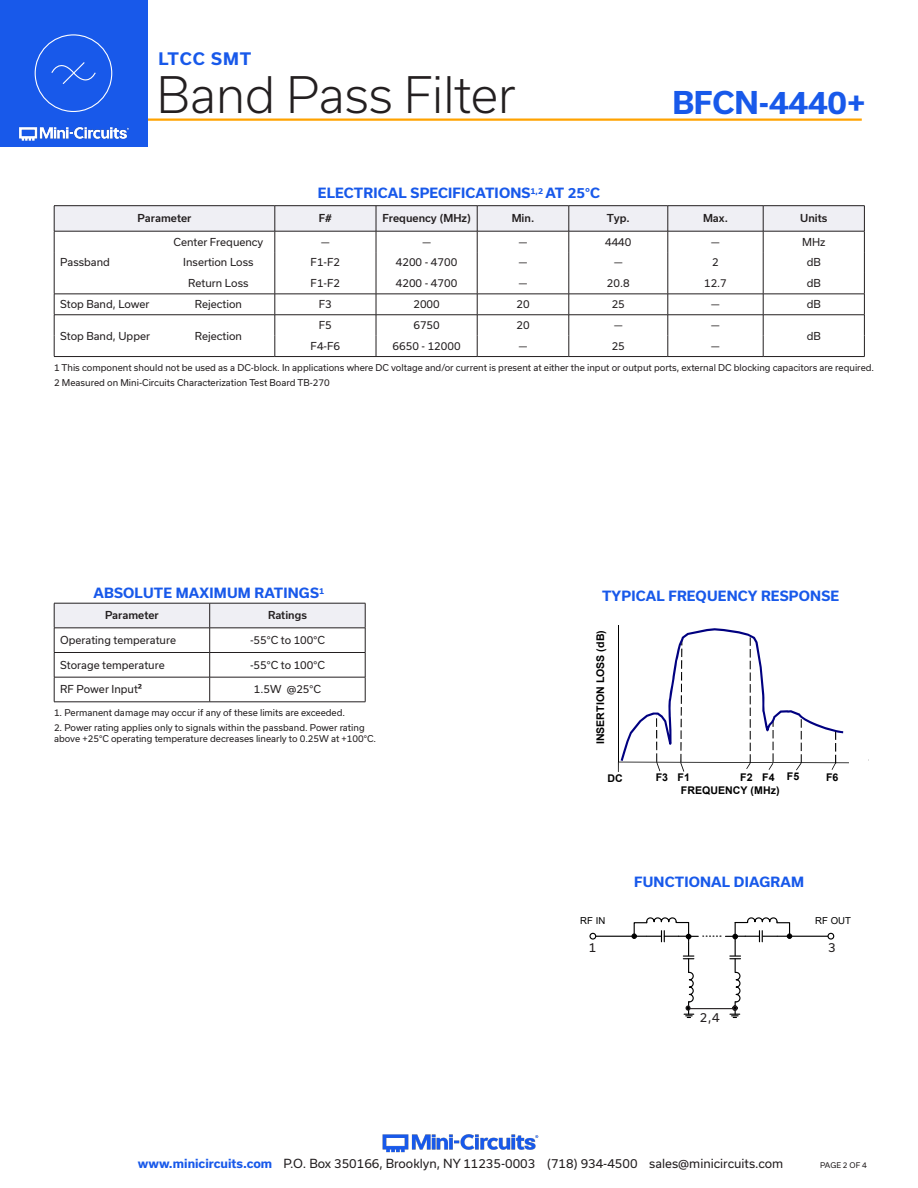
<style>
.page{position:relative;width:918px;height:1188px;background:#fff}
.page>*{position:absolute;margin:0;border:0;box-sizing:border-box;transform-origin:0 0}
.t1{font:300 48px "Usual";color:#231f20}
.t2{font:700 30px "Usual";color:#1859ea}
.t3{font:700 16.5px "Usual";letter-spacing:.06em;color:#1859ea}
.Blue_Headers{font:700 13.5px "Usual";letter-spacing:.015em;color:#1859ea}
.Eyebrow{font:12px "Usual";color:#231f20}
.t4{font:700 10.65px/13.2px "Arial";color:#000}
.Table_Body_Center{font:10.5px "Usual";color:#231f20}
.Table_Body_Left_Just{font:10.5px "Usual";color:#231f20}
.Table_Header_Center{font:500 10.5px "Usual";color:#231f20}
.t5{font:9.6px "Arial";color:#000}
.Notes{font:9px/10.8px "Usual";color:#231f20}
.t6{font:7.5px "Usual";color:#231f20}
.s1{font-weight:700}
.s2{font-weight:700;color:#1859ea}
</style>
<div class="page">
<hr style="left:129px;top:118px;width:733px;height:3px;background:#ffa300">
<div style="left:0;top:0;width:147px;height:147px;background:#1859ea"></div>
<img style="left:19px;top:126px;width:110px;height:15px">
<div style="left:35px;top:34px;width:77px;height:78px;border:1px solid #fff;border-radius:50%"></div>
<svg style="left:51px;top:62px;width:45px;height:22px"></svg>
<img style="left:382px;top:1134px;width:157px;height:19px">
<hr style="left:54px;top:205px;width:108px;height:1px;background:#231f20">
<hr style="left:162px;top:205px;width:113px;height:1px;background:#231f20">
<hr style="left:275px;top:205px;width:101px;height:1px;background:#231f20">
<hr style="left:376px;top:205px;width:101px;height:1px;background:#231f20">
<hr style="left:477px;top:205px;width:92px;height:1px;background:#231f20">
<hr style="left:569px;top:205px;width:99px;height:1px;background:#231f20">
<hr style="left:668px;top:205px;width:95px;height:1px;background:#231f20">
<hr style="left:763px;top:205px;width:102px;height:1px;background:#231f20">
<hr style="left:54px;top:356px;width:108px;height:1px;background:#231f20">
<hr style="left:275px;top:356px;width:101px;height:1px;background:#231f20">
<hr style="left:162px;top:356px;width:113px;height:1px;background:#231f20">
<hr style="left:376px;top:356px;width:101px;height:1px;background:#231f20">
<hr style="left:477px;top:356px;width:92px;height:1px;background:#231f20">
<hr style="left:569px;top:356px;width:99px;height:1px;background:#231f20">
<hr style="left:668px;top:356px;width:95px;height:1px;background:#231f20">
<hr style="left:763px;top:356px;width:102px;height:1px;background:#231f20">
<svg style="left:54px;top:206px;width:811px;height:150px"></svg>
<hr style="left:275px;top:315px;width:101px;height:1px;background:#231f20">
<hr style="left:376px;top:315px;width:101px;height:1px;background:#231f20">
<hr style="left:477px;top:315px;width:92px;height:1px;background:#231f20">
<hr style="left:569px;top:315px;width:99px;height:1px;background:#231f20">
<hr style="left:668px;top:315px;width:95px;height:1px;background:#231f20">
<hr style="left:763px;top:315px;width:102px;height:1px;background:#231f20">
<hr style="left:54px;top:702px;width:156px;height:1px;background:#231f20">
<svg style="left:54px;top:603px;width:312px;height:99px"></svg>
<hr style="left:210px;top:702px;width:155px;height:1px;background:#231f20">
<hr style="left:618px;top:625px;width:1px;height:137px;background:#000">
<svg style="left:618px;top:628px;width:231px;height:144px"></svg>
<hr style="left:596px;top:936px;width:38px;height:1px;background:#000">
<div style="left:589px;top:933px;width:7px;height:7px;border:1px solid #000;border-radius:50%"></div>
<hr style="left:790px;top:936px;width:38px;height:1px;background:#000">
<div style="left:827px;top:933px;width:7px;height:7px;border:1px solid #000;border-radius:50%"></div>
<svg style="left:632px;top:917px;width:160px;height:101px"></svg>
<h3 class="t3" style="left:158px;top:49px;width:95px">LTCC SMT</h3>
<h1 class="t1" style="left:157px;top:67px;width:360px">Band Pass Filter</h1>
<p class="Blue_Headers" style="left:318px;top:185px;width:284px">ELECTRICAL SPECIFICATIONS<sup>1,2</sup> AT 25°C</p>
<h2 class="t2" style="left:672px;top:86px;width:195px">BFCN-4440+</h2>
<p class="Table_Body_Left_Just" style="left:60px;top:256px;width:51px">Passband</p>
<p class="Table_Header_Center" style="left:137px;top:212px;width:56px">Parameter</p>
<p class="Table_Header_Center" style="left:319px;top:212px;width:15px">F#</p>
<p class="Table_Header_Center" style="left:382px;top:212px;width:90px">Frequency (MHz)</p>
<p class="Table_Header_Center" style="left:512px;top:212px;width:24px">Min.</p>
<p class="Table_Header_Center" style="left:607px;top:212px;width:25px">Typ.</p>
<p class="Table_Header_Center" style="left:703px;top:212px;width:26px">Max.</p>
<p class="Table_Header_Center" style="left:800px;top:212px;width:29px">Units</p>
<p class="Table_Body_Center" style="left:173px;top:236px;width:91px">Center Frequency</p>
<p class="Table_Body_Center" style="left:321px;top:236px;width:10px">—</p>
<p class="Table_Body_Center" style="left:422px;top:236px;width:10px">—</p>
<p class="Table_Body_Center" style="left:519px;top:236px;width:10px">—</p>
<p class="Table_Body_Center" style="left:605px;top:236px;width:28px">4440</p>
<p class="Table_Body_Center" style="left:711px;top:236px;width:10px">—</p>
<p class="Table_Body_Center" style="left:802px;top:236px;width:25px">MHz</p>
<p class="Table_Body_Center" style="left:183px;top:256px;width:72px">Insertion Loss</p>
<p class="Table_Body_Center" style="left:311px;top:256px;width:31px">F1-F2</p>
<p class="Table_Body_Center" style="left:396px;top:256px;width:63px">4200 - 4700</p>
<p class="Table_Body_Center" style="left:519px;top:256px;width:10px">—</p>
<p class="Table_Body_Center" style="left:614px;top:256px;width:10px">—</p>
<p class="Table_Body_Center" style="left:712px;top:256px;width:8px">2</p>
<p class="Table_Body_Center" style="left:807px;top:256px;width:16px">dB</p>
<p class="Table_Body_Center" style="left:188px;top:277px;width:62px">Return Loss</p>
<p class="Table_Body_Center" style="left:311px;top:277px;width:31px">F1-F2</p>
<p class="Table_Body_Center" style="left:396px;top:277px;width:63px">4200 - 4700</p>
<p class="Table_Body_Center" style="left:519px;top:277px;width:10px">—</p>
<p class="Table_Body_Center" style="left:607px;top:277px;width:24px">20.8</p>
<p class="Table_Body_Center" style="left:704px;top:277px;width:24px">12.7</p>
<p class="Table_Body_Center" style="left:807px;top:277px;width:16px">dB</p>
<p class="Table_Body_Left_Just" style="left:60px;top:298px;width:91px">Stop Band, Lower</p>
<p class="Table_Body_Center" style="left:195px;top:298px;width:49px">Rejection</p>
<p class="Table_Body_Center" style="left:319px;top:298px;width:14px">F3</p>
<p class="Table_Body_Center" style="left:413px;top:298px;width:28px">2000</p>
<p class="Table_Body_Center" style="left:516px;top:298px;width:15px">20</p>
<p class="Table_Body_Center" style="left:612px;top:298px;width:15px">25</p>
<p class="Table_Body_Center" style="left:711px;top:298px;width:10px">—</p>
<p class="Table_Body_Center" style="left:807px;top:298px;width:16px">dB</p>
<p class="Table_Body_Left_Just" style="left:60px;top:330px;width:91px">Stop Band, Upper</p>
<p class="Table_Body_Center" style="left:195px;top:330px;width:49px">Rejection</p>
<p class="Table_Body_Center" style="left:319px;top:319px;width:14px">F5</p>
<p class="Table_Body_Center" style="left:413px;top:319px;width:28px">6750</p>
<p class="Table_Body_Center" style="left:516px;top:319px;width:15px">20</p>
<p class="Table_Body_Center" style="left:614px;top:319px;width:10px">—</p>
<p class="Table_Body_Center" style="left:711px;top:319px;width:10px">—</p>
<p class="Table_Body_Center" style="left:807px;top:330px;width:16px">dB</p>
<p class="Table_Body_Center" style="left:311px;top:340px;width:31px">F4-F6</p>
<p class="Table_Body_Center" style="left:393px;top:340px;width:70px">6650 - 12000</p>
<p class="Table_Body_Center" style="left:519px;top:340px;width:10px">—</p>
<p class="Table_Body_Center" style="left:612px;top:340px;width:15px">25</p>
<p class="Table_Body_Center" style="left:711px;top:340px;width:10px">—</p>
<p class="Notes" style="left:54px;top:362px;width:822px">1 This component should not be used as a DC-block. In applications where DC voltage and/or current is present at either the input or output ports, external DC blocking capacitors are required.</p>
<p class="Notes" style="left:54px;top:377px;width:277px">2 Measured on Mini-Circuits Characterization Test Board TB-270</p>
<p class="Blue_Headers" style="left:94px;top:586px;width:232px">ABSOLUTE MAXIMUM RATINGS<sup>1</sup></p>
<p class="Blue_Headers" style="left:602px;top:589px;width:239px">TYPICAL FREQUENCY RESPONSE</p>
<p class="Table_Header_Center" style="left:105px;top:609px;width:55px">Parameter</p>
<p class="Table_Header_Center" style="left:268px;top:609px;width:40px">Ratings</p>
<p class="Table_Body_Left_Just" style="left:60px;top:634px;width:117px">Operating temperature</p>
<p class="Table_Body_Center" style="left:250px;top:634px;width:76px">-55°C to 100°C</p>
<p class="Table_Body_Left_Just" style="left:60px;top:659px;width:106px">Storage temperature</p>
<p class="Table_Body_Center" style="left:250px;top:659px;width:76px">-55°C to 100°C</p>
<p class="Table_Body_Left_Just" style="left:60px;top:683px;width:84px">RF Power Input<span class="s1">²</span></p>
<p class="Table_Body_Center" style="left:254px;top:683px;width:69px">1.5W @25°C</p>
<p class="Notes" style="left:54px;top:707px;width:293px">1. Permanent damage may occur if any of these limits are exceeded.</p>
<p class="Notes" style="left:54px;top:722px;width:324px">2. Power rating applies only to signals within the passband. Power rating above +25°C operating temperature decreases linearly to 0.25W at +100°C.</p>
<p class="t4" style="left:594px;top:744px;width:116px;rotate:-90deg">INSERTION LOSS (dB)</p>
<p class="t4" style="left:608px;top:772px;width:17px">DC</p>
<p class="t4" style="left:656px;top:771px;width:14px">F3</p>
<p class="t4" style="left:762px;top:771px;width:39px">F4 F5</p>
<p class="t4" style="left:826px;top:771px;width:14px">F6</p>
<p class="t4" style="left:678px;top:771px;width:14px">F1</p>
<p class="t4" style="left:681px;top:771px;width:100px;text-indent:59px">F2<br>FREQUENCY (MHz)</p>
<p class="Blue_Headers" style="left:634px;top:874px;width:171px">FUNCTIONAL DIAGRAM</p>
<p class="t5" style="left:580px;top:914px;width:27px">RF IN</p>
<p class="t5" style="left:815px;top:914px;width:37px">RF OUT</p>
<p class="Eyebrow" style="left:589px;top:940px;width:9px">1</p>
<p class="Eyebrow" style="left:828px;top:940px;width:9px">3</p>
<p class="Eyebrow" style="left:700px;top:1011px;width:21px">2,4</p>
<h3 class="Eyebrow" style="left:138px;top:1157px;width:647px"><span class="s2">www.minicircuits.com</span> P.O. Box 350166, Brooklyn, NY 11235-0003 (718) 934-4500 sales@minicircuits.com</h3>
<p class="t6" style="left:820px;top:1161px;width:48px">PAGE 2 OF 4</p>
</div>
